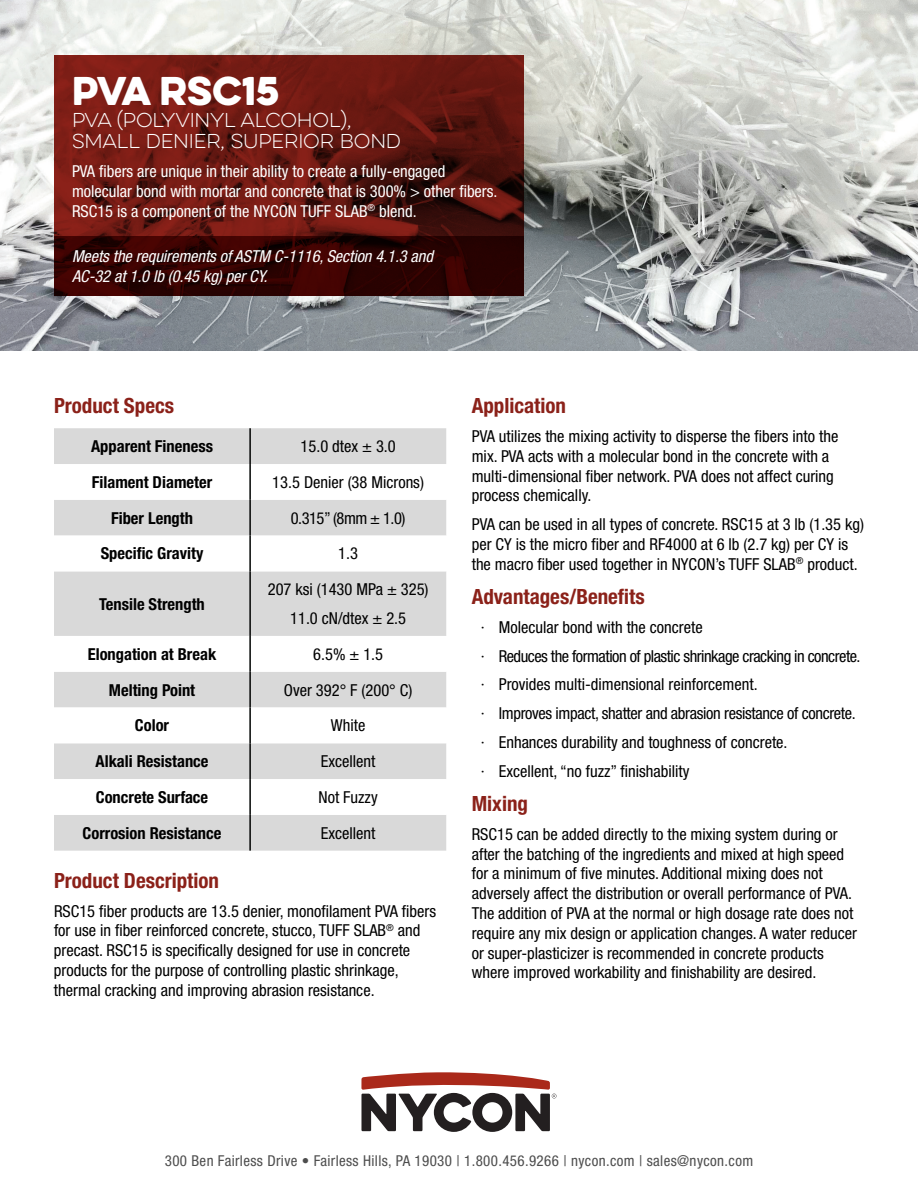
<style>
.page{position:relative;width:918px;height:1188px;background:#fff}
.page>*{position:absolute;margin:0;border:0;box-sizing:border-box;transform-origin:0 0}
.t1{font:36px "Eveleth Clean";color:#fff}
.t2{font:700 condensed 21px "Helvetica Neue LT Std";color:#8b2119}
.t3{font:100 18px/21.6px "Eveleth Clean";letter-spacing:-.01em;color:#fff}
.t4{font:condensed 16.5px/19.8px "Helvetica Neue LT Std";color:#000}
.t5{font:700 condensed 16.5px "Helvetica Neue LT Std";color:#000}
.t6{font:condensed 16.5px/19.8px "Helvetica Neue LT Std";color:#fff}
.t7{font:italic condensed 16.5px/19.8px "Helvetica Neue LT Std";letter-spacing:-.005em;color:#fff}
.t8{font:condensed 15px "Helvetica Neue LT Std";letter-spacing:.025em;color:#4d4d4d}
</style>
<div class="page">
<svg style="left:361px;top:1072px;width:196px;height:60px"></svg>
<img style="left:0;top:0;width:918px;height:351px">
<div style="left:54px;top:428px;width:392px;height:423px;background:#d9d9d9"></div>
<svg style="left:54px;top:464px;width:392px;height:351px"></svg>
<hr style="left:249px;top:428px;width:2px;height:36px;background:#030504">
<hr style="left:249px;top:464px;width:2px;height:36px;background:#030504">
<hr style="left:249px;top:500px;width:2px;height:36px;background:#030504">
<hr style="left:249px;top:536px;width:2px;height:35px;background:#030504">
<hr style="left:249px;top:571px;width:2px;height:65px;background:#030504">
<hr style="left:249px;top:636px;width:2px;height:36px;background:#030504">
<hr style="left:249px;top:672px;width:2px;height:36px;background:#030504">
<hr style="left:249px;top:708px;width:2px;height:35px;background:#030504">
<hr style="left:249px;top:743px;width:2px;height:36px;background:#030504">
<hr style="left:249px;top:779px;width:2px;height:36px;background:#030504">
<hr style="left:249px;top:815px;width:2px;height:36px;background:#030504">
<svg style="left:54px;top:55px;width:470px;height:182px;background:#681811"></svg>
<svg style="left:54px;top:237px;width:470px;height:59px;background:#2f0201"></svg>
<h1 class="t1" style="left:72px;top:63px;width:209px">PVA RSC15</h1>
<p class="t3" style="left:72px;top:109px;width:331px">PVA (POLYVINYL ALCOHOL),<br>SMALL DENIER, SUPERIOR BOND</p>
<p class="t6" style="left:72px;top:161px;width:427px">PVA fibers are unique in their ability to create a fully-engaged molecular bond with mortar and concrete that is 300% &gt; other fibers.<br>RSC15 is a component of the NYCON TUFF SLAB<sup>®</sup> blend.</p>
<p class="t7" style="left:72px;top:247px;width:363px">Meets the requirements of ASTM C-1116, Section 4.1.3 and<br>AC-32 at 1.0 lb (0.45 kg) per CY.</p>
<p class="t2" style="left:54px;top:393px;width:122px">Product Specs</p>
<p class="t5" style="left:91px;top:436px;width:123px">Apparent Fineness</p>
<p class="t4" style="left:301px;top:436px;width:97px">15.0 dtex ± 3.0</p>
<p class="t5" style="left:92px;top:472px;width:122px">Filament Diameter</p>
<p class="t4" style="left:272px;top:472px;width:153px">13.5 Denier (38 Microns)</p>
<p class="t5" style="left:111px;top:508px;width:83px">Fiber Length</p>
<p class="t4" style="left:291px;top:508px;width:116px">0.315” (8mm ± 1.0)</p>
<p class="t5" style="left:101px;top:544px;width:104px">Specific Gravity</p>
<p class="t4" style="left:338px;top:544px;width:21px">1.3</p>
<p class="t5" style="left:99px;top:594px;width:107px">Tensile Strength</p>
<p class="t4" style="left:268px;top:575px;width:162px;line-height:28.8px;text-align:center">207 ksi (1430 MPa ± 325)<br>11.0 cN/dtex ± 2.5</p>
<p class="t5" style="left:88px;top:644px;width:130px">Elongation at Break</p>
<p class="t4" style="left:313px;top:644px;width:71px">6.5% ± 1.5</p>
<p class="t5" style="left:109px;top:680px;width:88px">Melting Point</p>
<p class="t4" style="left:284px;top:680px;width:130px">Over 392° F (200° C)</p>
<p class="t5" style="left:135px;top:715px;width:36px">Color</p>
<p class="t4" style="left:331px;top:715px;width:36px">White</p>
<p class="t5" style="left:96px;top:751px;width:114px">Alkali Resistance</p>
<p class="t4" style="left:321px;top:751px;width:56px">Excellent</p>
<p class="t5" style="left:96px;top:787px;width:114px">Concrete Surface</p>
<p class="t4" style="left:319px;top:787px;width:61px">Not Fuzzy</p>
<p class="t5" style="left:83px;top:823px;width:140px">Corrosion Resistance</p>
<p class="t4" style="left:321px;top:823px;width:56px">Excellent</p>
<p class="t2" style="left:54px;top:868px;width:167px">Product Description</p>
<p class="t4" style="left:54px;top:901px;width:384px">RSC15 fiber products are 13.5 denier, monofilament PVA fibers for use in fiber reinforced concrete, stucco, TUFF SLAB<sup>®</sup> and precast. RSC15 is specifically designed for use in concrete products for the purpose of controlling plastic shrinkage, thermal cracking and improving abrasion resistance.</p>
<p class="t2" style="left:472px;top:393px;width:96px">Application</p>
<p class="t4" style="left:472px;top:426px;width:368px">PVA utilizes the mixing activity to disperse the fibers into the mix. PVA acts with a molecular bond in the concrete with a multi-dimensional fiber network. PVA does not affect curing process chemically.</p>
<p class="t4" style="left:472px;top:514px;width:394px">PVA can be used in all types of concrete. RSC15 at 3 lb (1.35 kg) per CY is the micro fiber and RF4000 at 6 lb (2.7 kg) per CY is the macro fiber used together in NYCON’s TUFF SLAB<sup>®</sup> product.</p>
<p class="t2" style="left:472px;top:584px;width:175px">Advantages/Benefits</p>
<p class="t4" style="left:481px;top:613px;width:381px;line-height:28.8px">· Molecular bond with the concrete<br>· Reduces the formation of plastic shrinkage cracking in concrete. · Provides multi-dimensional reinforcement.<br>· Improves impact, shatter and abrasion resistance of concrete. · Enhances durability and toughness of concrete.<br>· Excellent, “no fuzz” finishability</p>
<p class="t2" style="left:472px;top:791px;width:58px">Mixing</p>
<p class="t4" style="left:472px;top:824px;width:387px">RSC15 can be added directly to the mixing system during or after the batching of the ingredients and mixed at high speed for a minimum of five minutes. Additional mixing does not adversely affect the distribution or overall performance of PVA.<br>The addition of PVA at the normal or high dosage rate does not require any mix design or application changes. A water reducer or super-plasticizer is recommended in concrete products where improved workability and finishability are desired.</p>
<p class="t8" style="left:165px;top:1152px;width:590px">300 Ben Fairless Drive • Fairless Hills, PA 19030 | 1.800.456.9266 | nycon.com | sales@nycon.com</p>
</div>
